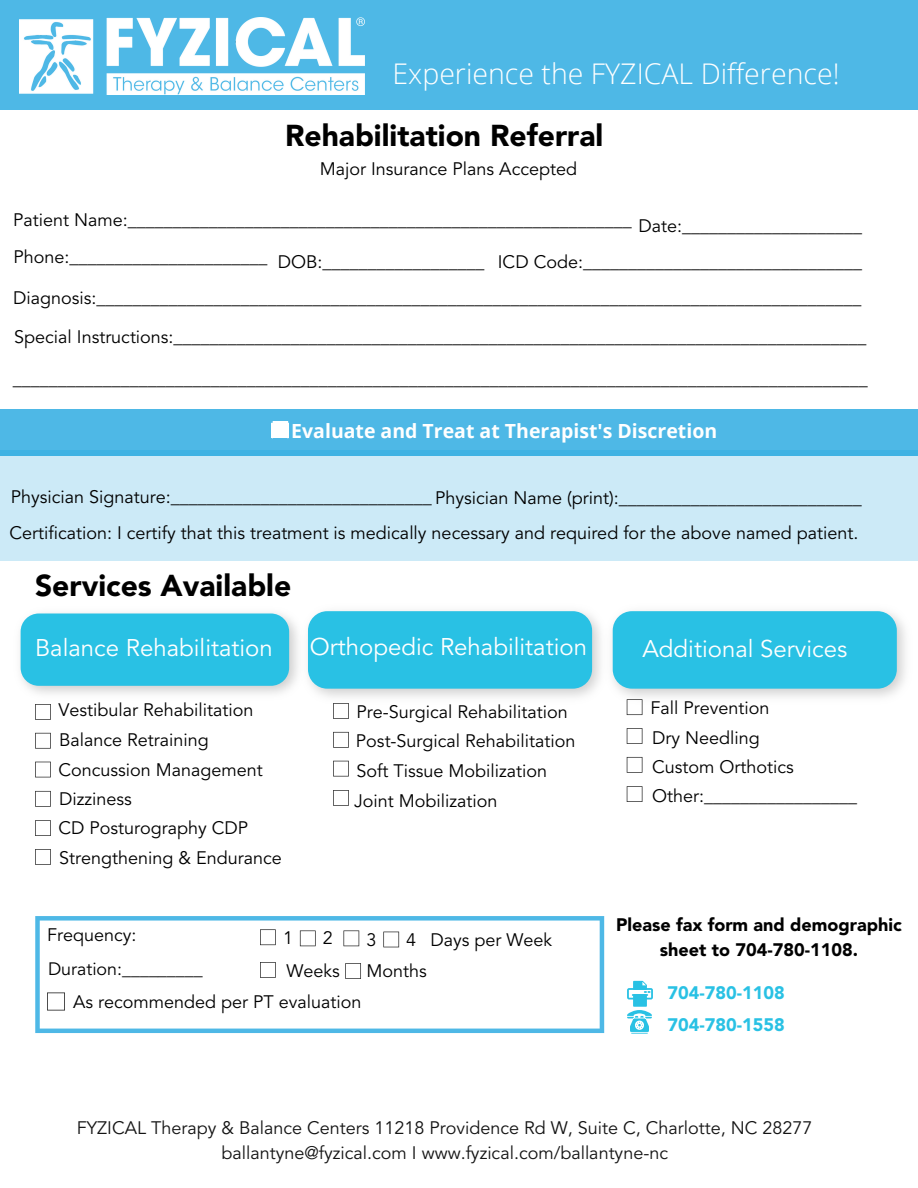
<style>
.page{position:relative;width:918px;height:1188px;background:#fff}
.page>*{position:absolute;margin:0;border:0;box-sizing:border-box;transform-origin:0 0}
.t1{font:900 30px "Avenir LT Std";color:#000}
.t2{font:300 28.5px "Open Sans";color:#fff}
.t3{font:24px "Avenir LT Std";color:#fff}
.t4{font:700 19.5px "Open Sans";color:#fff}
.t5{font:18px/29.4px "Avenir LT Std";color:#000}
.t6{font:18px/24.8px "Avenir LT Std";color:#141414;text-align:center}
.t7{font:900 18px/24.8px "Avenir LT Std";color:#000;text-align:center}
.t8{font:900 18px/31.5px "Avenir LT Std";color:#29c1e4}
.t9{font:17.85px "Avenir LT Std";color:#000}
</style>
<div class="page">
<div style="left:0;top:0;width:918px;height:110px;background:#4eb8e6"></div>
<img style="left:19px;top:17px;width:346px;height:78px">
<div style="left:0;top:409px;width:918px;height:47px;background:#4eb8e6"></div>
<svg style="left:272px;top:422px;width:17px;height:16px"></svg>
<div style="left:0;top:450px;width:918px;height:111px;background:#cceaf7"></div>
<img style="left:20px;top:613px;width:278px;height:81px">
<div style="left:21px;top:614px;width:268px;height:72px;background:#29c1e4;border-radius:18px"></div>
<img style="left:307px;top:611px;width:294px;height:86px">
<div style="left:308px;top:611px;width:284px;height:78px;background:#29c1e4;border-radius:19px"></div>
<svg style="left:333px;top:703px;width:16px;height:16px"></svg>
<svg style="left:333px;top:732px;width:16px;height:16px"></svg>
<svg style="left:333px;top:761px;width:16px;height:15px"></svg>
<svg style="left:333px;top:790px;width:16px;height:16px"></svg>
<svg style="left:35px;top:916px;width:569px;height:117px"></svg>
<img style="left:612px;top:611px;width:293px;height:94px">
<div style="left:613px;top:611px;width:284px;height:78px;background:#29c1e4;border-radius:19px"></div>
<svg style="left:627px;top:699px;width:15px;height:16px"></svg>
<svg style="left:627px;top:728px;width:15px;height:16px"></svg>
<svg style="left:627px;top:757px;width:15px;height:16px"></svg>
<svg style="left:627px;top:786px;width:15px;height:16px"></svg>
<svg style="left:345px;top:963px;width:16px;height:16px"></svg>
<svg style="left:47px;top:993px;width:18px;height:18px"></svg>
<svg style="left:260px;top:929px;width:16px;height:16px"></svg>
<svg style="left:300px;top:930px;width:16px;height:16px"></svg>
<svg style="left:35px;top:704px;width:16px;height:16px"></svg>
<svg style="left:35px;top:733px;width:16px;height:16px"></svg>
<svg style="left:35px;top:762px;width:16px;height:15px"></svg>
<svg style="left:35px;top:791px;width:16px;height:16px"></svg>
<svg style="left:35px;top:820px;width:16px;height:16px"></svg>
<svg style="left:35px;top:849px;width:16px;height:16px"></svg>
<svg style="left:344px;top:930px;width:15px;height:16px"></svg>
<svg style="left:383px;top:932px;width:16px;height:15px"></svg>
<svg style="left:260px;top:962px;width:16px;height:16px"></svg>
<svg style="left:627px;top:1010px;width:25px;height:24px"></svg>
<div style="left:633px;top:994px;width:14px;height:13px;background:#29c1e4"></div>
<svg style="left:627px;top:981px;width:26px;height:19px"></svg>
<h2 class="t2" style="left:392px;top:53px;width:449px">Experience the FYZICAL Difference!</h2>
<h1 class="t1" style="left:285px;top:124px;width:320px">Rehabilitation Referral</h1>
<p class="t5" style="left:320px;top:155px;width:259px">Major Insurance Plans Accepted</p>
<p class="t5" style="left:13px;top:207px;width:850px">Patient Name:________________________________________________________ Date:____________________</p>
<p class="t5" style="left:13px;top:245px;width:850px;line-height:36.3px">Phone:______________________ DOB:__________________ ICD Code:_______________________________<br>Diagnosis:_____________________________________________________________________________________</p>
<p class="t5" style="left:14px;top:324px;width:854px">Special Instructions:_____________________________________________________________________________</p>
<p class="t5" style="left:13px;top:366px;width:857px">_______________________________________________________________________________________________</p>
<p class="t4" style="left:291px;top:417px;width:427px">Evaluate and Treat at Therapist's Discretion</p>
<p class="t5" style="left:9px;top:481px;width:854px;line-height:35.4px">Physician Signature:_____________________________ Physician Name (print):___________________________<br>Certification: I certify that this treatment is medically necessary and required for the above named patient.</p>
<h1 class="t1" style="left:35px;top:573px;width:258px">Services Available</h1>
<h3 class="t3" style="left:35px;top:638px;width:239px">Balance Rehabilitation</h3>
<p class="t5" style="left:58px;top:697px;width:206px">Vestibular Rehabilitation<br>Balance Retraining<br>Concussion Management<br>Dizziness</p>
<p class="t5" style="left:58px;top:815px;width:225px;line-height:30.2px">CD Posturography CDP<br>Strengthening &amp; Endurance</p>
<h3 class="t3" style="left:310px;top:637px;width:279px">Orthopedic Rehabilitation</h3>
<p class="t5" style="left:354px;top:699px;width:223px">Pre-Surgical Rehabilitation<br>Post-Surgical Rehabilitation<br>Soft Tissue Mobilization<br>Joint Mobilization</p>
<p class="t5" style="left:47px;top:922px;width:91px">Frequency:</p>
<p class="t9" style="left:48px;top:961px;width:156px">Duration:_________</p>
<p class="t5" style="left:73px;top:988px;width:290px">As recommended per PT evaluation</p>
<p class="t5" style="left:283px;top:925px;width:12px">1</p>
<p class="t5" style="left:323px;top:925px;width:12px">2</p>
<p class="t5" style="left:367px;top:926px;width:12px">3</p>
<p class="t5" style="left:406px;top:926px;width:147px">4 Days per Week</p>
<p class="t5" style="left:286px;top:958px;width:55px">Weeks</p>
<p class="t5" style="left:367px;top:957px;width:62px">Months</p>
<h3 class="t3" style="left:643px;top:639px;width:206px">Additional Services</h3>
<p class="t5" style="left:650px;top:695px;width:208px">Fall Prevention<br>Dry Needling<br>Custom Orthotics<br>Other:_________________</p>
<p class="t7" style="left:616px;top:914px;width:287px">Please fax form and demographic sheet to 704-780-1108.</p>
<p class="t8" style="left:668px;top:979px;width:119px">704-780-1108<br>704-780-1558</p>
<p class="t6" style="left:77px;top:1117px;width:737px">FYZICAL Therapy &amp; Balance Centers 11218 Providence Rd W, Suite C, Charlotte, NC 28277 ballantyne@fyzical.com I www.fyzical.com/ballantyne-nc</p>
</div>
